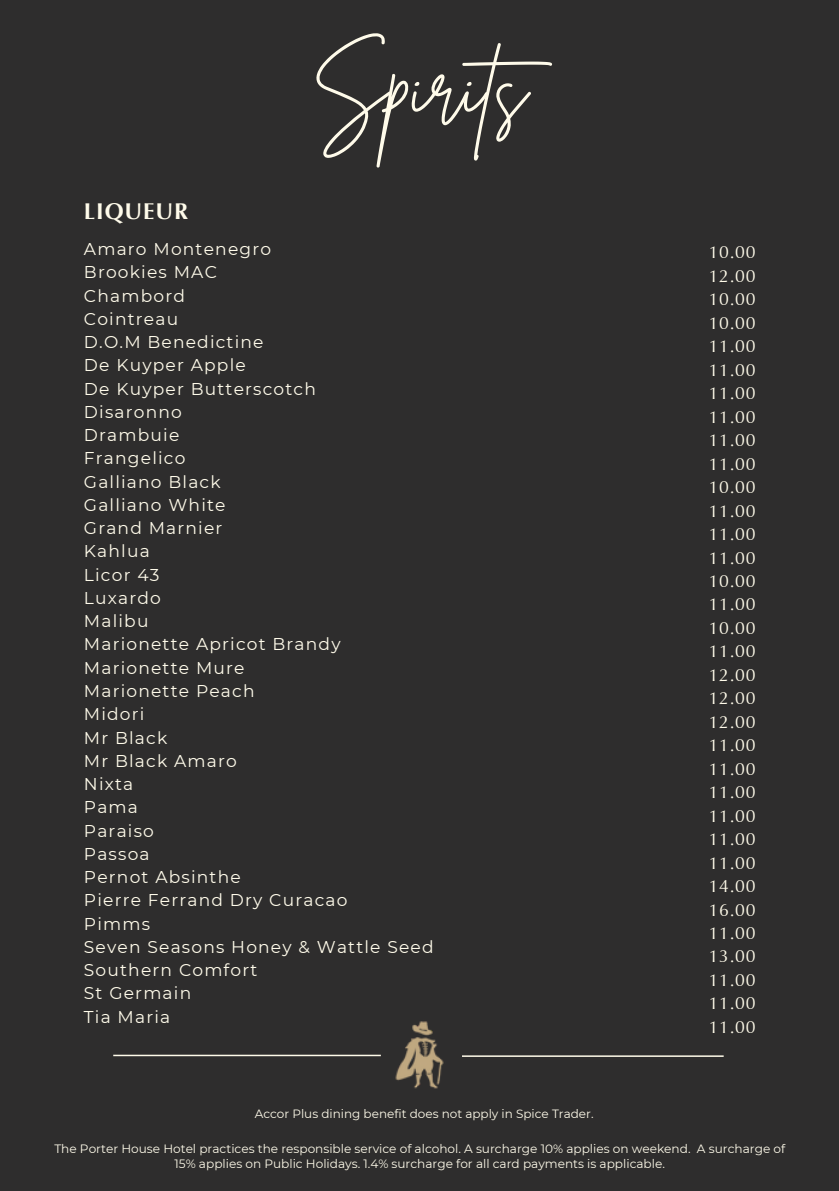
<style>
.page{position:relative;width:839px;height:1191px;background:#fff}
.page>*{position:absolute;margin:0;border:0;box-sizing:border-box;transform-origin:0 0}
.t1{font:80px "Brittany Signature";color:#fffbea}
.t2{font:700 22.8px "Optima LT Pro";letter-spacing:.04em;color:#fffbea}
.t3{font:17.6px "Optima LT Pro";letter-spacing:.04em;color:#fffbea}
.t4{font:17px "Montserrat";letter-spacing:.07em;color:#fffbea}
.t5{font:12px/15.2px "Montserrat";color:#fffbea;text-align:center}
</style>
<div class="page">
<div style="left:0;top:0;width:838px;height:1191px;background:#2e2d2d"></div>
<hr style="left:113px;top:1055px;width:268px;height:1px;background:#fffbea">
<hr style="left:462px;top:1055px;width:261px;height:2px;background:#fffbea">
<img style="left:395px;top:1021px;width:49px;height:68px">
<p class="t2" style="left:84px;top:202px;width:105px">LIQUEUR</p>
<p class="t1" style="left:312px;top:35px;width:263px">Spirits</p>
<p class="t4" style="left:84px;top:239px;width:189px">Amaro Montenegro</p>
<p class="t4" style="left:84px;top:262px;width:134px">Brookies MAC</p>
<p class="t4" style="left:84px;top:285px;width:102px">Chambord</p>
<p class="t4" style="left:84px;top:308px;width:96px">Cointreau</p>
<p class="t4" style="left:84px;top:332px;width:181px">D.O.M Benedictine</p>
<p class="t4" style="left:84px;top:355px;width:163px">De Kuyper Apple</p>
<p class="t4" style="left:84px;top:378px;width:233px">De Kuyper Butterscotch</p>
<p class="t4" style="left:84px;top:401px;width:99px">Disaronno</p>
<p class="t4" style="left:84px;top:425px;width:97px">Drambuie</p>
<p class="t4" style="left:84px;top:448px;width:103px">Frangelico</p>
<p class="t4" style="left:84px;top:471px;width:138px">Galliano Black</p>
<p class="t4" style="left:84px;top:494px;width:143px">Galliano White</p>
<p class="t4" style="left:84px;top:518px;width:140px">Grand Marnier</p>
<p class="t4" style="left:84px;top:541px;width:67px">Kahlua</p>
<p class="t4" style="left:84px;top:564px;width:77px">Licor 43</p>
<p class="t4" style="left:84px;top:588px;width:78px">Luxardo</p>
<p class="t4" style="left:84px;top:611px;width:66px">Malibu</p>
<p class="t4" style="left:84px;top:634px;width:258px">Marionette Apricot Brandy</p>
<p class="t4" style="left:84px;top:657px;width:162px">Marionette Mure</p>
<p class="t4" style="left:84px;top:681px;width:172px">Marionette Peach</p>
<p class="t4" style="left:84px;top:704px;width:62px">Midori</p>
<p class="t4" style="left:84px;top:727px;width:85px">Mr Black</p>
<p class="t4" style="left:84px;top:750px;width:154px">Mr Black Amaro</p>
<p class="t4" style="left:84px;top:774px;width:51px">Nixta</p>
<p class="t4" style="left:84px;top:797px;width:56px">Pama</p>
<p class="t4" style="left:84px;top:820px;width:71px">Paraiso</p>
<p class="t4" style="left:84px;top:843px;width:67px">Passoa</p>
<p class="t4" style="left:84px;top:867px;width:158px">Pernot Absinthe</p>
<p class="t4" style="left:84px;top:890px;width:265px">Pierre Ferrand Dry Curacao</p>
<p class="t4" style="left:84px;top:913px;width:68px">Pimms</p>
<p class="t4" style="left:84px;top:936px;width:351px">Seven Seasons Honey &amp; Wattle Seed</p>
<p class="t4" style="left:84px;top:960px;width:175px">Southern Comfort</p>
<p class="t4" style="left:84px;top:983px;width:109px">St Germain</p>
<p class="t4" style="left:84px;top:1006px;width:88px">Tia Maria</p>
<p class="t3" style="left:708px;top:246px;width:48px">10.00</p>
<p class="t3" style="left:708px;top:269px;width:48px">12.00</p>
<p class="t3" style="left:708px;top:293px;width:48px">10.00</p>
<p class="t3" style="left:708px;top:316px;width:48px">10.00</p>
<p class="t3" style="left:708px;top:339px;width:48px">11.00</p>
<p class="t3" style="left:708px;top:363px;width:48px">11.00</p>
<p class="t3" style="left:708px;top:386px;width:48px">11.00</p>
<p class="t3" style="left:708px;top:410px;width:48px">11.00</p>
<p class="t3" style="left:708px;top:433px;width:48px">11.00</p>
<p class="t3" style="left:708px;top:457px;width:48px">11.00</p>
<p class="t3" style="left:708px;top:480px;width:48px">10.00</p>
<p class="t3" style="left:708px;top:504px;width:48px">11.00</p>
<p class="t3" style="left:708px;top:527px;width:48px">11.00</p>
<p class="t3" style="left:708px;top:551px;width:48px">11.00</p>
<p class="t3" style="left:708px;top:574px;width:48px">10.00</p>
<p class="t3" style="left:708px;top:598px;width:48px">11.00</p>
<p class="t3" style="left:708px;top:621px;width:48px">10.00</p>
<p class="t3" style="left:708px;top:645px;width:48px">11.00</p>
<p class="t3" style="left:708px;top:668px;width:48px">12.00</p>
<p class="t3" style="left:708px;top:691px;width:48px">12.00</p>
<p class="t3" style="left:708px;top:715px;width:48px">12.00</p>
<p class="t3" style="left:708px;top:738px;width:48px">11.00</p>
<p class="t3" style="left:708px;top:762px;width:48px">11.00</p>
<p class="t3" style="left:708px;top:785px;width:48px">11.00</p>
<p class="t3" style="left:708px;top:809px;width:48px">11.00</p>
<p class="t3" style="left:708px;top:832px;width:48px">11.00</p>
<p class="t3" style="left:708px;top:856px;width:48px">11.00</p>
<p class="t3" style="left:708px;top:879px;width:48px">14.00</p>
<p class="t3" style="left:708px;top:903px;width:48px">16.00</p>
<p class="t3" style="left:708px;top:926px;width:48px">11.00</p>
<p class="t3" style="left:708px;top:950px;width:48px">13.00</p>
<p class="t3" style="left:708px;top:973px;width:48px">11.00</p>
<p class="t3" style="left:708px;top:997px;width:48px">11.00</p>
<p class="t3" style="left:708px;top:1020px;width:48px">11.00</p>
<p class="t5" style="left:255px;top:1106px;width:340px">Accor Plus dining benefit does not apply in Spice Trader.</p>
<p class="t5" style="left:54px;top:1141px;width:732px">The Porter House Hotel practices the responsible service of alcohol. A surcharge 10% applies on weekend. A surcharge of<br>15% applies on Public Holidays. 1.4% surcharge for all card payments is applicable.</p>
</div>
